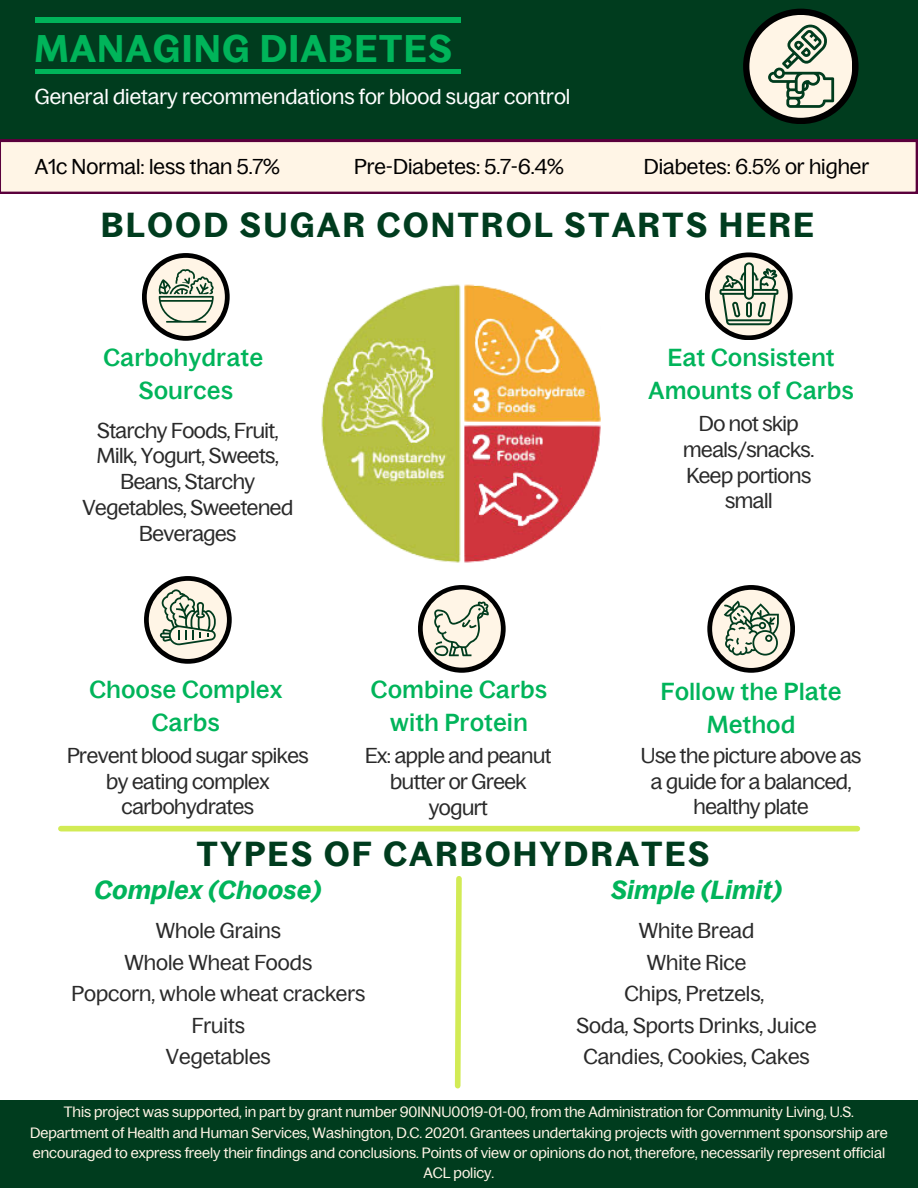
<style>
.page{position:relative;width:918px;height:1188px;background:#fff}
.page>*{position:absolute;margin:0;border:0;box-sizing:border-box;transform-origin:0 0}
.t1{font:600 37.5px "Bagoss Standard";letter-spacing:.05em;color:#00b45a}
.t2{font:600 33.75px "Bagoss Standard";letter-spacing:.08em;color:#003c1e}
.t3{font:italic 600 25.5px "Bagoss Standard";letter-spacing:.025em;color:#00b45a}
.t4{font:500 24px/32.7px "Bagoss Standard";letter-spacing:.025em;color:#00b45a;text-align:center}
.t5{font:21px/25.8px "Bagoss Standard";letter-spacing:-.02em;color:#2a2a2a;text-align:center}
.t6{font:21px "Bagoss Standard";color:#2a2a2a}
.t7{font:21px "Bagoss Standard";color:#000}
.t8{font:21px "Bagoss Standard";color:#fff}
.t9{font:14.55px/20.2px "Bagoss Standard";color:#fff5e6;text-align:center}
</style>
<div class="page">
<div style="left:0;top:0;width:918px;height:149px;background:#003c1e"></div>
<div style="left:35px;top:69px;width:425px;height:5px;background:#00b45a"></div>
<div style="left:35px;top:17px;width:425px;height:5px;background:#00b45a"></div>
<svg style="left:0;top:140px;width:918px;height:54px;background:#f0dfd6"></svg>
<img style="left:321px;top:284px;width:279px;height:279px">
<svg style="left:454px;top:876px;width:8px;height:213px"></svg>
<div style="left:61px;top:826px;width:796px;height:5px;background:#d2eb55"></div>
<svg style="left:142px;top:253px;width:88px;height:88px"></svg>
<div style="left:147px;top:258px;width:78px;height:78px;background:#fff5e6;border-radius:50%"></div>
<svg style="left:158px;top:269px;width:56px;height:54px"></svg>
<svg style="left:705px;top:252px;width:88px;height:88px"></svg>
<div style="left:710px;top:257px;width:78px;height:78px;background:#fff5e6;border-radius:50%"></div>
<svg style="left:720px;top:262px;width:58px;height:63px"></svg>
<svg style="left:144px;top:576px;width:88px;height:88px"></svg>
<div style="left:149px;top:581px;width:78px;height:78px;background:#fff5e6;border-radius:50%"></div>
<svg style="left:160px;top:589px;width:56px;height:56px"></svg>
<svg style="left:418px;top:585px;width:88px;height:88px"></svg>
<div style="left:423px;top:590px;width:78px;height:78px;background:#fff5e6;border-radius:50%"></div>
<svg style="left:434px;top:601px;width:55px;height:55px"></svg>
<svg style="left:707px;top:585px;width:88px;height:88px"></svg>
<div style="left:712px;top:590px;width:78px;height:78px;background:#fff5e6;border-radius:50%"></div>
<svg style="left:724px;top:601px;width:55px;height:55px"></svg>
<div style="left:743px;top:9px;width:116px;height:115px;background:#000;border-radius:50%"></div>
<div style="left:749px;top:15px;width:103px;height:103px;background:#fff5e6;border-radius:50%"></div>
<svg style="left:768px;top:25px;width:66px;height:83px"></svg>
<div style="left:0;top:1101px;width:918px;height:87px;background:#003c1e"></div>
<p class="t1" style="left:35px;top:27px;width:419px">MANAGING DIABETES</p>
<p class="t8" style="left:35px;top:85px;width:537px">General dietary recommendations for blood sugar control</p>
<p class="t7" style="left:35px;top:154px;width:247px">A1c Normal: less than 5.7%</p>
<p class="t7" style="left:354px;top:154px;width:211px">Pre-Diabetes: 5.7-6.4%</p>
<p class="t7" style="left:644px;top:154px;width:227px">Diabetes: 6.5% or higher</p>
<p class="t2" style="left:101px;top:206px;width:714px">BLOOD SUGAR CONTROL STARTS HERE</p>
<p class="t4" style="left:103px;top:342px;width:161px">Carbohydrate</p>
<p class="t4" style="left:139px;top:374px;width:96px">Sources</p>
<p class="t5" style="left:97px;top:417px;width:183px">Starchy Foods, Fruit,</p>
<p class="t5" style="left:83px;top:443px;width:212px">Milk, Yogurt, Sweets,<br>Beans, Starchy<br>Vegetables, Sweetened<br>Beverages</p>
<p class="t4" style="left:649px;top:342px;width:207px">Eat Consistent<br>Amounts of Carbs</p>
<p class="t5" style="left:683px;top:410px;width:133px">Do not skip meals/snacks.<br>Keep portions small</p>
<p class="t4" style="left:89px;top:674px;width:194px">Choose Complex<br>Carbs</p>
<p class="t4" style="left:371px;top:674px;width:178px">Combine Carbs with Protein</p>
<p class="t4" style="left:661px;top:675px;width:182px">Follow the Plate<br>Method</p>
<p class="t5" style="left:67px;top:742px;width:243px">Prevent blood sugar spikes by eating complex carbohydrates</p>
<p class="t5" style="left:365px;top:743px;width:188px">Ex: apple and peanut butter or Greek yogurt</p>
<p class="t5" style="left:641px;top:742px;width:222px">Use the picture above as a guide for a balanced, healthy plate</p>
<p class="t2" style="left:197px;top:835px;width:514px">TYPES OF CARBOHYDRATES</p>
<p class="t3" style="left:94px;top:876px;width:228px">Complex (Choose)</p>
<p class="t3" style="left:611px;top:876px;width:172px">Simple (Limit)</p>
<p class="t6" style="left:156px;top:919px;width:127px">Whole Grains</p>
<p class="t6" style="left:124px;top:950px;width:189px">Whole Wheat Foods</p>
<p class="t6" style="left:71px;top:982px;width:295px">Popcorn, whole wheat crackers</p>
<p class="t5" style="left:192px;top:1012px;width:54px">Fruits</p>
<p class="t6" style="left:166px;top:1045px;width:106px">Vegetables</p>
<p class="t6" style="left:639px;top:919px;width:117px">White Bread</p>
<p class="t6" style="left:647px;top:950px;width:101px">White Rice</p>
<p class="t6" style="left:625px;top:982px;width:141px">Chips, Pretzels,</p>
<p class="t6" style="left:577px;top:1013px;width:242px">Soda, Sports Drinks, Juice</p>
<p class="t6" style="left:583px;top:1045px;width:228px">Candies, Cookies, Cakes</p>
<p class="t9" style="left:30px;top:1102px;width:859px">This project was supported, in part by grant number 90INNU0019-01-00, from the Administration for Community Living, U.S.<br>Department of Health and Human Services, Washington, D.C. 20201. Grantees undertaking projects with government sponsorship are encouraged to express freely their findings and conclusions. Points of view or opinions do not, therefore, necessarily represent official ACL policy.</p>
</div>
